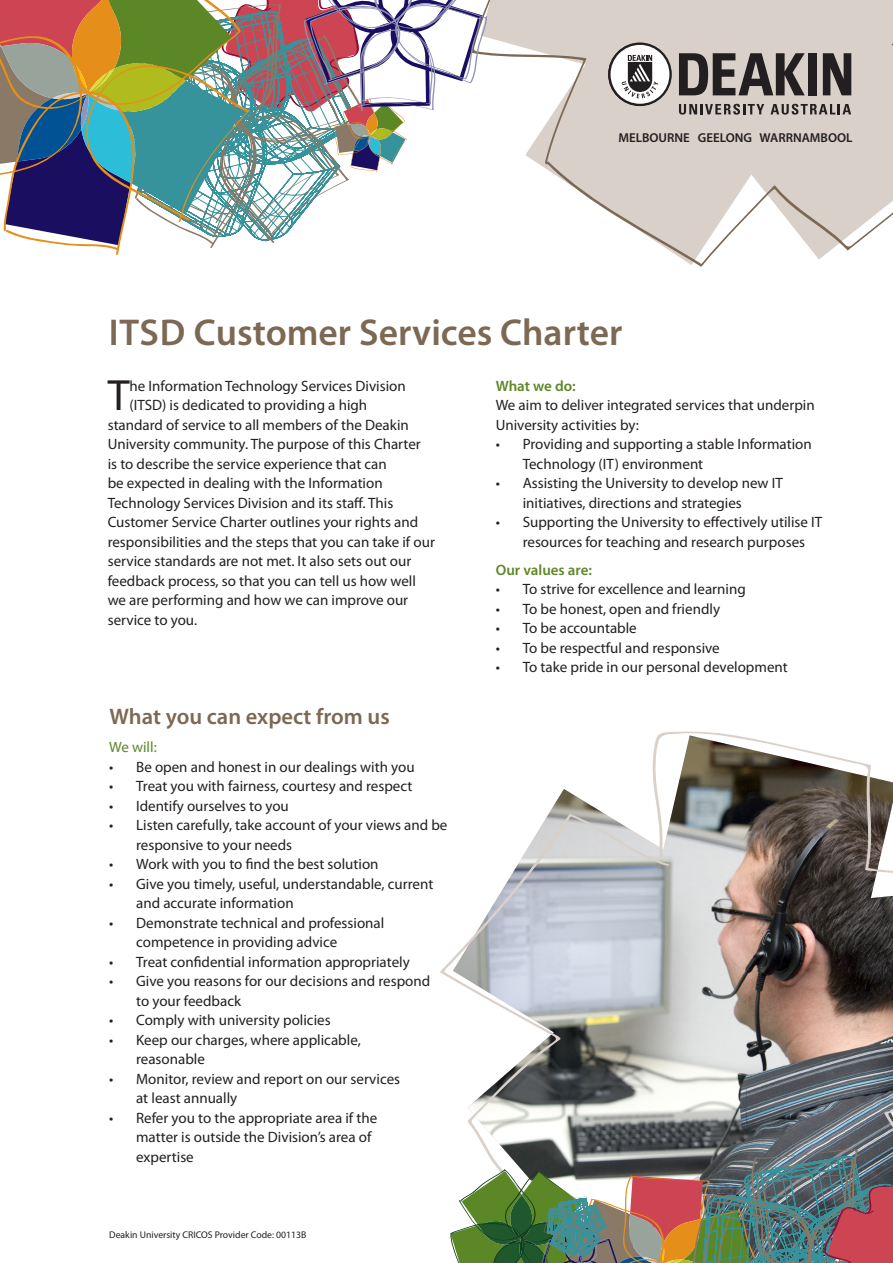
<style>
.page{position:relative;width:893px;height:1263px;background:#fff}
.page>*{position:absolute;margin:0;border:0;box-sizing:border-box;transform-origin:0 0}
.Body_copy{font:43.95px "Myriad Pro";color:#231f20}
.MainHeading{font:600 37.5px "Myriad Pro";color:#7c6954}
.SubHead{font:600 22.5px "Myriad Pro";color:#7c6954}
.Body_copy-2{font:15px/19.5px "Myriad Pro";color:#231f20}
.heading{font:600 15px "Myriad Pro";color:#5c8727}
.Body_copy-3{font:600 15px "Myriad Pro";letter-spacing:-.005em;color:#5c8727}
.Body_copy-4{font:15px "Myriad Pro";color:#5c8727}
.t1{font:600 12.9px "Myriad Pro";color:#231f20}
.t2{font:9.75px "Myriad Pro";color:#231f20}
</style>
<div class="page">
<svg style="left:487px;top:0;width:406px;height:267px;fill:#d8d0c9"></svg>
<svg style="left:679px;top:53px;width:126px;height:42px;background:#716b68"></svg>
<div style="left:809px;top:53px;width:8px;height:42px;background:#231f20"></div>
<svg style="left:823px;top:53px;width:28px;height:42px"></svg>
<svg style="left:608px;top:43px;width:64px;height:63px"></svg>
<svg style="left:679px;top:104px;width:85px;height:11px"></svg>
<svg style="left:771px;top:104px;width:80px;height:11px"></svg>
<svg style="left:0;top:0;width:487px;height:255px"></svg>
<img style="left:440px;top:731px;width:453px;height:418px">
<svg style="left:741px;top:737px;width:20px;height:4px"></svg>
<svg style="left:654px;top:739px;width:4px;height:11px"></svg>
<img style="left:450px;top:1149px;width:443px;height:114px">
<p class="t1" style="left:618px;top:130px;width:236px">MELBOURNE GEELONG WARRNAMBOOL</p>
<p class="MainHeading" style="left:109px;top:309px;width:515px">ITSD Customer Services Charter</p>
<p class="Body_copy" style="left:108px;top:368px;width:23px">T</p>
<p class="Body_copy-2" style="left:130px;top:376px;width:278px">he Information Technology Services Division</p>
<p class="Body_copy-2" style="left:130px;top:395px;width:239px">(ITSD) is dedicated to providing a high</p>
<p class="Body_copy-2" style="left:108px;top:415px;width:303px">standard of service to all members of the Deakin</p>
<p class="Body_copy-2" style="left:108px;top:434px;width:315px">University community. The purpose of this Charter</p>
<p class="Body_copy-2" style="left:108px;top:454px;width:281px">is to describe the service experience that can</p>
<p class="Body_copy-2" style="left:108px;top:473px;width:276px">be expected in dealing with the Information</p>
<p class="Body_copy-2" style="left:108px;top:493px;width:287px">Technology Services Division and its staff. This</p>
<p class="Body_copy-2" style="left:108px;top:512px;width:312px">Customer Service Charter outlines your rights and</p>
<p class="Body_copy-2" style="left:108px;top:532px;width:329px">responsibilities and the steps that you can take if our</p>
<p class="Body_copy-2" style="left:108px;top:551px;width:305px">service standards are not met. It also sets out our</p>
<p class="Body_copy-2" style="left:108px;top:571px;width:310px">feedback process, so that you can tell us how well</p>
<p class="Body_copy-2" style="left:108px;top:590px;width:302px">we are performing and how we can improve our</p>
<p class="Body_copy-2" style="left:108px;top:610px;width:91px">service to you.</p>
<p class="SubHead" style="left:109px;top:702px;width:282px">What you can expect from us</p>
<p class="Body_copy-4" style="left:109px;top:738px;width:49px">We will:</p>
<p class="Body_copy-2" style="left:109px;top:757px;width:307px">• Be open and honest in our dealings with you</p>
<p class="Body_copy-2" style="left:109px;top:776px;width:305px">• Treat you with fairness, courtesy and respect</p>
<p class="Body_copy-2" style="left:109px;top:796px;width:181px">• Identify ourselves to you</p>
<p class="Body_copy-2" style="left:136px;top:815px;width:313px;text-indent:-27px">• Listen carefully, take account of your views and be responsive to your needs</p>
<p class="Body_copy-2" style="left:109px;top:854px;width:271px">• Work with you to find the best solution</p>
<p class="Body_copy-2" style="left:136px;top:874px;width:299px;text-indent:-27px">• Give you timely, useful, understandable, current and accurate information</p>
<p class="Body_copy-2" style="left:136px;top:913px;width:250px;text-indent:-27px">• Demonstrate technical and professional competence in providing advice</p>
<p class="Body_copy-2" style="left:109px;top:952px;width:302px">• Treat confidential information appropriately</p>
<p class="Body_copy-2" style="left:136px;top:971px;width:296px;text-indent:-27px">• Give you reasons for our decisions and respond to your feedback</p>
<p class="Body_copy-2" style="left:109px;top:1010px;width:223px">• Comply with university policies</p>
<p class="Body_copy-2" style="left:136px;top:1030px;width:226px;text-indent:-27px">• Keep our charges, where applicable, reasonable</p>
<p class="Body_copy-2" style="left:136px;top:1069px;width:265px;text-indent:-27px">• Monitor, review and report on our services at least annually</p>
<p class="Body_copy-2" style="left:136px;top:1108px;width:243px;text-indent:-27px">• Refer you to the appropriate area if the matter is outside the Division’s area of expertise</p>
<p class="t2" style="left:109px;top:1229px;width:199px">Deakin University CRICOS Provider Code: 00113B</p>
<p class="Body_copy-3" style="left:496px;top:376px;width:82px">What we do:</p>
<p class="Body_copy-2" style="left:496px;top:395px;width:321px">We aim to deliver integrated services that underpin<br>University activities by:</p>
<p class="Body_copy-2" style="left:523px;top:434px;width:291px;text-indent:-27px">• Providing and supporting a stable Information<br>Technology (IT) environment</p>
<p class="Body_copy-2" style="left:523px;top:473px;width:262px;text-indent:-27px">• Assisting the University to develop new IT initiatives, directions and strategies</p>
<p class="Body_copy-2" style="left:523px;top:512px;width:301px;text-indent:-27px">• Supporting the University to effectively utilise IT resources for teaching and research purposes</p>
<p class="heading" style="left:496px;top:560px;width:98px">Our values are:</p>
<p class="Body_copy-2" style="left:496px;top:579px;width:252px">• To strive for excellence and learning</p>
<p class="Body_copy-2" style="left:496px;top:599px;width:226px">• To be honest, open and friendly</p>
<p class="Body_copy-2" style="left:496px;top:618px;width:143px">• To be accountable</p>
<p class="Body_copy-2" style="left:496px;top:638px;width:226px">• To be respectful and responsive</p>
<p class="Body_copy-2" style="left:496px;top:657px;width:294px">• To take pride in our personal development</p>
</div>
